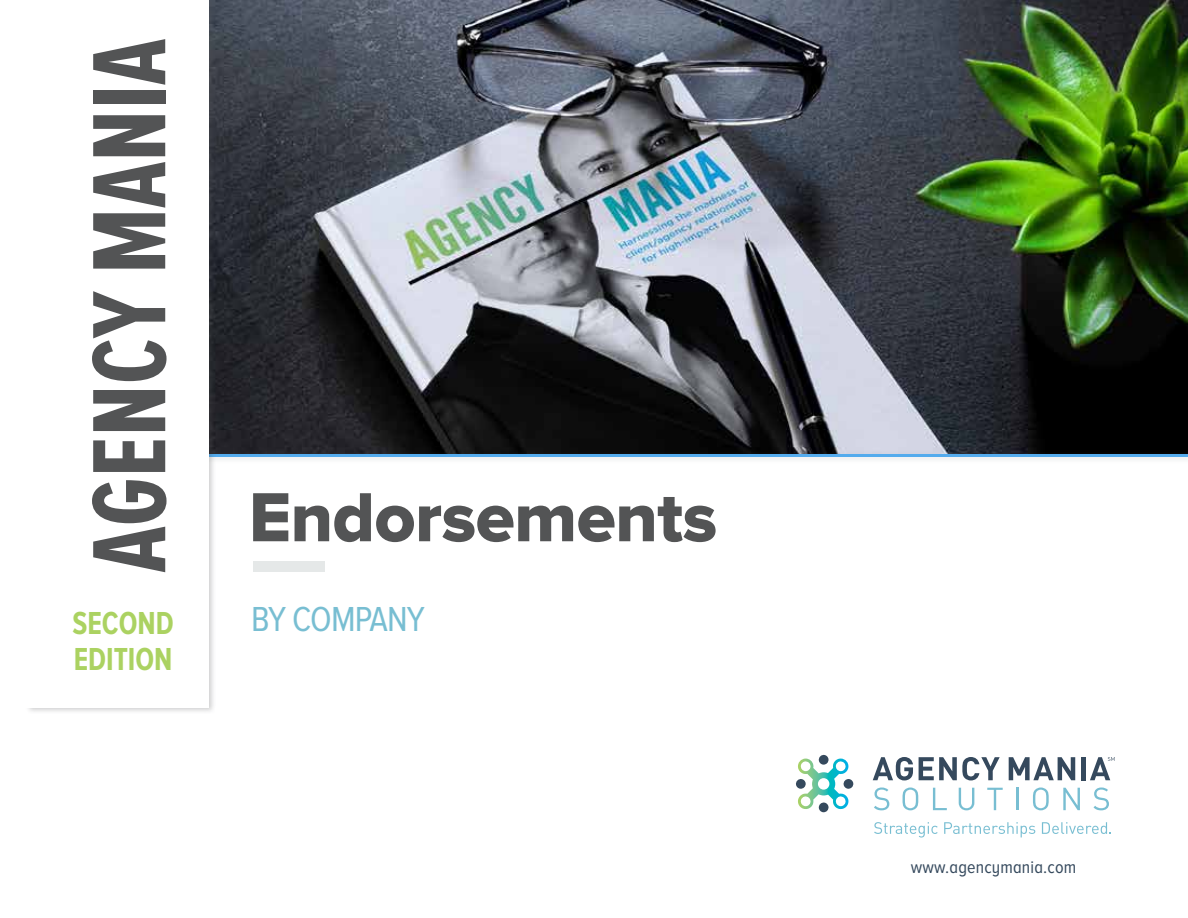
<style>
.page{position:relative;width:1188px;height:918px;background:#fff}
.page>*{position:absolute;margin:0;border:0;box-sizing:border-box;transform-origin:0 0}
.t1{font:700 108px "Proxima Nova A Ex Cn";color:#535455}
.t2{font:72px "Proxima Nova A Extrabld";letter-spacing:-.01em;color:#535455}
.t3{font:36px "Proxima Nova A Cond";letter-spacing:-.025em;color:#78bed2}
.t4{font:700 33px/36px "Proxima Nova A Cond";color:#abd261;scale:.91 1}
.t5{font:18px "Proxima Nova A Cond";letter-spacing:.01em;color:#35495d}
</style>
<div class="page">
<img style="left:216px;top:0;width:972px;height:451px">
<div style="left:253px;top:561px;width:72px;height:10px;background:#e5e8e8"></div>
<div style="left:178px;top:451px;width:1010px;height:13px;background:#87898b;opacity:.28"></div>
<hr style="left:181px;top:455px;width:1007px;height:2px;background:#54abed">
<div style="left:25px;top:0;width:191px;height:714px;background:#535455;opacity:.28"></div>
<div style="left:28px;top:0;width:181px;height:707px;background:#fff"></div>
<div style="left:0;top:0;width:56px;height:707px;background:#fff"></div>
<svg style="left:873px;top:757px;width:40px;height:23px"></svg>
<svg style="left:919px;top:757px;width:81px;height:23px"></svg>
<svg style="left:1009px;top:757px;width:66px;height:23px"></svg>
<hr style="left:1082px;top:757px;width:4px;height:23px;background:#35495d">
<svg style="left:874px;top:788px;width:15px;height:22px"></svg>
<svg style="left:903px;top:788px;width:15px;height:22px"></svg>
<svg style="left:933px;top:788px;width:14px;height:22px"></svg>
<svg style="left:959px;top:788px;width:15px;height:22px"></svg>
<svg style="left:987px;top:788px;width:16px;height:22px"></svg>
<hr style="left:1016px;top:788px;width:2px;height:22px;background:#78bed2">
<svg style="left:1033px;top:788px;width:16px;height:22px"></svg>
<svg style="left:1063px;top:788px;width:17px;height:22px"></svg>
<svg style="left:1094px;top:788px;width:15px;height:22px"></svg>
<svg style="left:796px;top:755px;width:58px;height:58px"></svg>
<svg style="left:874px;top:822px;width:64px;height:16px"></svg>
<svg style="left:944px;top:822px;width:91px;height:15px"></svg>
<svg style="left:1042px;top:822px;width:69px;height:12px"></svg>
<svg style="left:1090px;top:757px;width:25px;height:23px"></svg>
<h1 class="t1" style="left:71px;top:572px;width:535px;rotate:-90deg">AGENCY MANIA</h1>
<h3 class="t4" style="left:72px;top:605px;width:113px">SECOND<br>EDITION</h3>
<h3 class="t3" style="left:251px;top:600px;width:175px">BY COMPANY</h3>
<h2 class="t2" style="left:249px;top:476px;width:470px">Endorsements</h2>
<p class="t5" style="left:911px;top:857px;width:167px">www.agencymania.com</p>
</div>
